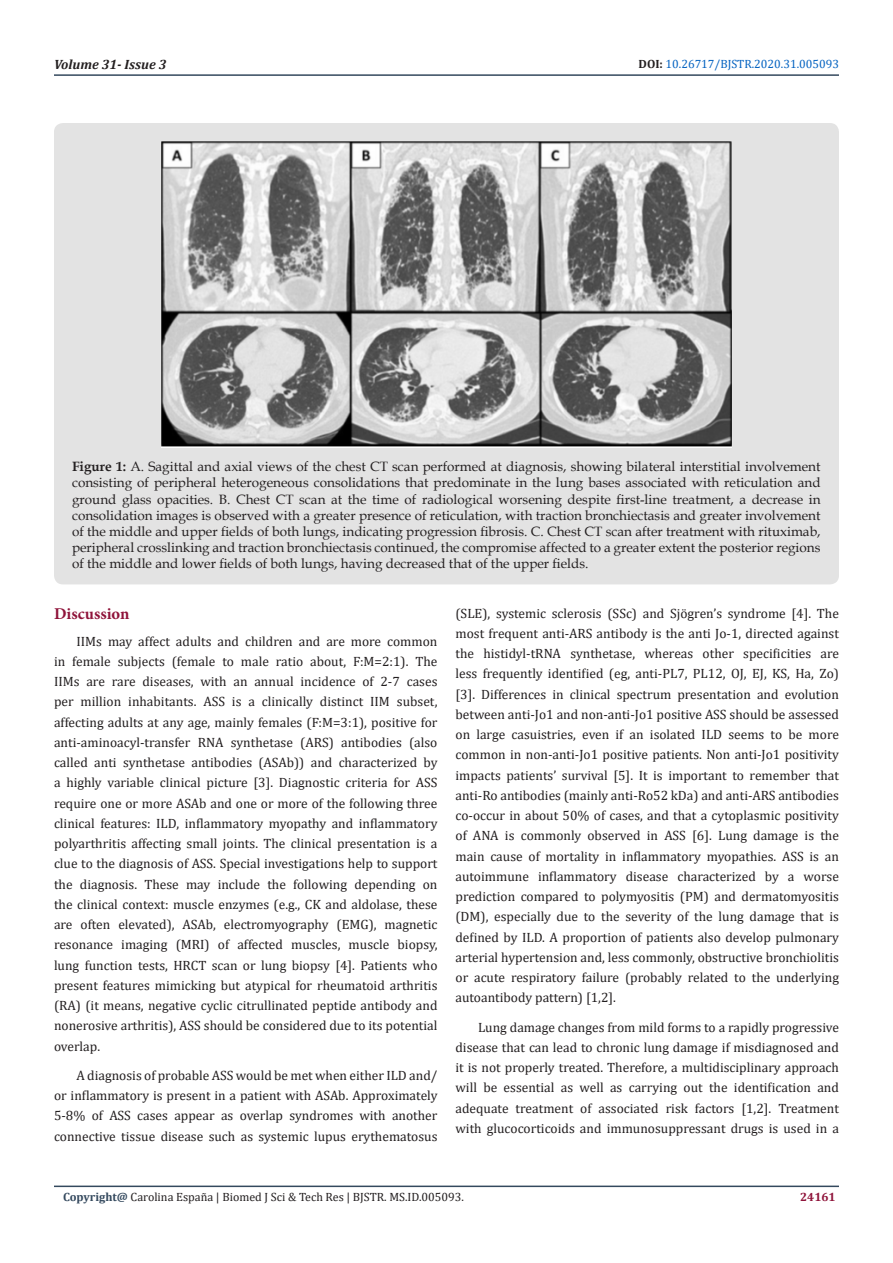
<style>
.page{position:relative;width:893px;height:1263px;background:#fff}
.page>*{position:absolute;margin:0;border:0;box-sizing:border-box;transform-origin:0 0}
.t1{font:700 16.5px "Minion Pro";color:#8f133a}
.t2{font:13.5px/20.2px "Cambria";color:#231f20;text-align:justify}
.t3{font:13.5px/16.2px "Book Antiqua";color:#231f20;text-align:justify}
.t4{font:italic 700 13.5px "Cambria";color:#231f20}
.t5{font:12px "Cambria";color:#231f20}
.t6{font:12px "Cambria";color:#0563c1}
.t7{font:700 12px "Cambria";color:#8f133a}
.s1{font-weight:700;color:#231f20}
.s2{font-weight:700}
.s3{font-weight:700;color:#34495e}
</style>
<div class="page">
<hr style="left:54px;top:1185px;width:785px;height:2px;background:#34495e">
<hr style="left:54px;top:74px;width:785px;height:2px;background:#34495e">
<div style="left:54px;top:123px;width:785px;height:461px;background:#e3e3e3;border-radius:9px"></div>
<img style="left:161px;top:141px;width:571px;height:306px">
<p class="t4" style="left:54px;top:55px;width:114px">Volume 31- Issue 3</p>
<p class="t6" style="left:639px;top:57px;width:202px"><span class="s1">DOI:</span> 10.26717/BJSTR.2020.31.005093</p>
<p class="t3" style="left:72px;top:458px;width:750px"><span class="s2">Figure 1:</span> A. Sagittal and axial views of the chest CT scan performed at diagnosis, showing bilateral interstitial involvement consisting of peripheral heterogeneous consolidations that predominate in the lung bases associated with reticulation and ground glass opacities. B. Chest CT scan at the time of radiological worsening despite first-line treatment, a decrease in consolidation images is observed with a greater presence of reticulation, with traction bronchiectasis and greater involvement of the middle and upper fields of both lungs, indicating progression fibrosis. C. Chest CT scan after treatment with rituximab, peripheral crosslinking and traction bronchiectasis continued, the compromise affected to a greater extent the posterior regions of the middle and lower fields of both lungs, having decreased that of the upper fields.</p>
<p class="t1" style="left:54px;top:602px;width:77px">Discussion</p>
<p class="t2" style="left:54px;top:631px;width:385px;text-indent:22px">IIMs may affect adults and children and are more common in female subjects (female to male ratio about, F:M=2:1). The IIMs are rare diseases, with an annual incidence of 2-7 cases per million inhabitants. ASS is a clinically distinct IIM subset, affecting adults at any age, mainly females (F:M=3:1), positive for anti-aminoacyl-transfer RNA synthetase (ARS) antibodies (also called anti synthetase antibodies (ASAb)) and characterized by a highly variable clinical picture [3]. Diagnostic criteria for ASS require one or more ASAb and one or more of the following three clinical features: ILD, inflammatory myopathy and inflammatory polyarthritis affecting small joints. The clinical presentation is a clue to the diagnosis of ASS. Special investigations help to support the diagnosis. These may include the following depending on the clinical context: muscle enzymes (e.g., CK and aldolase, these are often elevated), ASAb, electromyography (EMG), magnetic resonance imaging (MRI) of affected muscles, muscle biopsy, lung function tests, HRCT scan or lung biopsy [4]. Patients who present features mimicking but atypical for rheumatoid arthritis (RA) (it means, negative cyclic citrullinated peptide antibody and nonerosive arthritis), ASS should be considered due to its potential overlap.</p>
<p class="t2" style="left:54px;top:1065px;width:385px;text-indent:22px">A diagnosis of probable ASS would be met when either ILD and/ or inflammatory is present in a patient with ASAb. Approximately 5-8% of ASS cases appear as overlap syndromes with another connective tissue disease such as systemic lupus erythematosus</p>
<p class="t2" style="left:455px;top:603px;width:385px">(SLE), systemic sclerosis (SSc) and Sjögren’s syndrome [4]. The most frequent anti-ARS antibody is the anti Jo-1, directed against the histidyl-tRNA synthetase, whereas other specificities are less frequently identified (eg, anti-PL7, PL12, OJ, EJ, KS, Ha, Zo) [3]. Differences in clinical spectrum presentation and evolution between anti-Jo1 and non-anti-Jo1 positive ASS should be assessed on large casuistries, even if an isolated ILD seems to be more common in non-anti-Jo1 positive patients. Non anti-Jo1 positivity impacts patients’ survival [5]. It is important to remember that anti-Ro antibodies (mainly anti-Ro52 kDa) and anti-ARS antibodies co-occur in about 50% of cases, and that a cytoplasmic positivity of ANA is commonly observed in ASS [6]. Lung damage is the main cause of mortality in inflammatory myopathies. ASS is an autoimmune inflammatory disease characterized by a worse prediction compared to polymyositis (PM) and dermatomyositis (DM), especially due to the severity of the lung damage that is defined by ILD. A proportion of patients also develop pulmonary arterial hypertension and, less commonly, obstructive bronchiolitis or acute respiratory failure (probably related to the underlying autoantibody pattern) [1,2].</p>
<p class="t2" style="left:455px;top:1017px;width:385px;text-indent:22px">Lung damage changes from mild forms to a rapidly progressive disease that can lead to chronic lung damage if misdiagnosed and it is not properly treated. Therefore, a multidisciplinary approach will be essential as well as carrying out the identification and adequate treatment of associated risk factors [1,2]. Treatment with glucocorticoids and immunosuppressant drugs is used in a</p>
<p class="t5" style="left:63px;top:1190px;width:402px"><span class="s3">Copyright@</span> Carolina España | Biomed J Sci &amp; Tech Res | BJSTR. MS.ID.005093.</p>
<p class="t7" style="left:800px;top:1188px;width:37px">24161</p>
</div>
